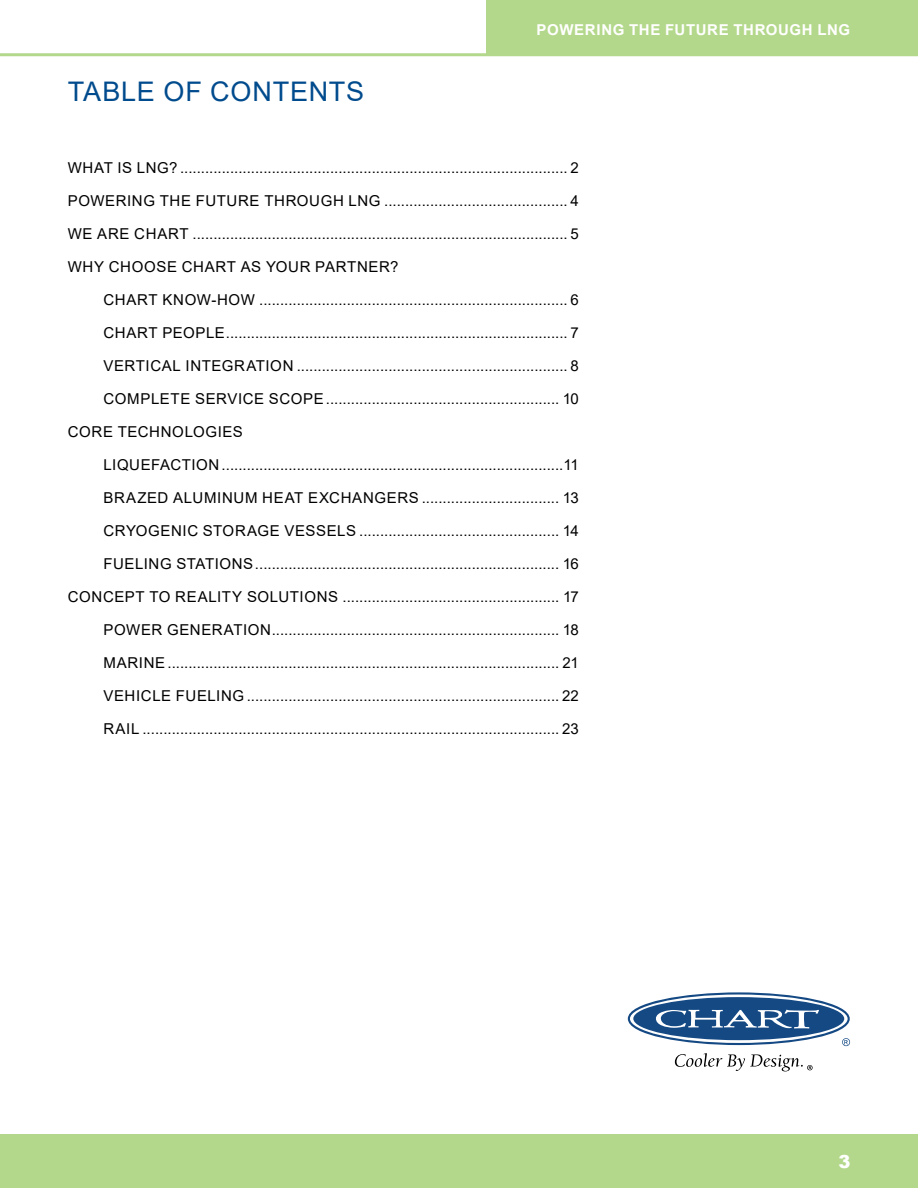
<style>
.page{position:relative;width:918px;height:1188px;background:#fff}
.page>*{position:absolute;margin:0;border:0;box-sizing:border-box;transform-origin:0 0}
.t1{font:27px "Arial";letter-spacing:.03em;color:#004b8d}
.t2{font:900 18px "Arial";color:#fff}
.t3{font:15px/33px "Arial";letter-spacing:.04em;color:#000}
.t4{font:700 15px "Arial";letter-spacing:.04em;color:#fff}
</style>
<div class="page">
<div style="left:0;top:1134px;width:918px;height:54px;background:#b4d88b"></div>
<hr style="left:0;top:53px;width:918px;height:3px;background:#b4d88b">
<div style="left:486px;top:0;width:432px;height:55px;background:#b4d88b"></div>
<svg style="left:628px;top:992px;width:222px;height:54px"></svg>
<svg style="left:675px;top:1053px;width:138px;height:18px"></svg>
<h1 class="t1" style="left:68px;top:73px;width:298px">TABLE OF CONTENTS</h1>
<p class="t4" style="left:537px;top:19px;width:315px">POWERING THE FUTURE THROUGH LNG</p>
<p class="t3" style="left:68px;top:151px;width:513px">WHAT IS LNG? ............................................................................................. 2</p>
<p class="t3" style="left:68px;top:184px;width:513px">POWERING THE FUTURE THROUGH LNG ............................................ 4</p>
<p class="t3" style="left:68px;top:217px;width:513px">WE ARE CHART .......................................................................................... 5</p>
<p class="t3" style="left:68px;top:250px;width:332px">WHY CHOOSE CHART AS YOUR PARTNER?</p>
<p class="t3" style="left:103px;top:283px;width:477px">CHART KNOW-HOW .......................................................................... 6</p>
<p class="t3" style="left:103px;top:316px;width:477px">CHART PEOPLE.................................................................................. 7</p>
<p class="t3" style="left:103px;top:349px;width:477px">VERTICAL INTEGRATION ................................................................. 8</p>
<p class="t3" style="left:103px;top:382px;width:477px">COMPLETE SERVICE SCOPE........................................................ 10</p>
<p class="t3" style="left:68px;top:415px;width:177px">CORE TECHNOLOGIES</p>
<p class="t3" style="left:103px;top:448px;width:477px">LIQUEFACTION ..................................................................................11</p>
<p class="t3" style="left:103px;top:481px;width:477px">BRAZED ALUMINUM HEAT EXCHANGERS ................................. 13</p>
<p class="t3" style="left:103px;top:514px;width:477px">CRYOGENIC STORAGE VESSELS ................................................ 14</p>
<p class="t3" style="left:103px;top:547px;width:477px">FUELING STATIONS......................................................................... 16</p>
<p class="t3" style="left:68px;top:580px;width:513px">CONCEPT TO REALITY SOLUTIONS .................................................... 17</p>
<p class="t3" style="left:103px;top:613px;width:477px">POWER GENERATION..................................................................... 18<br>MARINE.............................................................................................. 21</p>
<p class="t3" style="left:103px;top:679px;width:477px">VEHICLE FUELING ........................................................................... 22</p>
<p class="t3" style="left:103px;top:712px;width:477px">RAIL .................................................................................................... 23</p>
<p class="t2" style="left:838px;top:1148px;width:14px">3</p>
</div>
